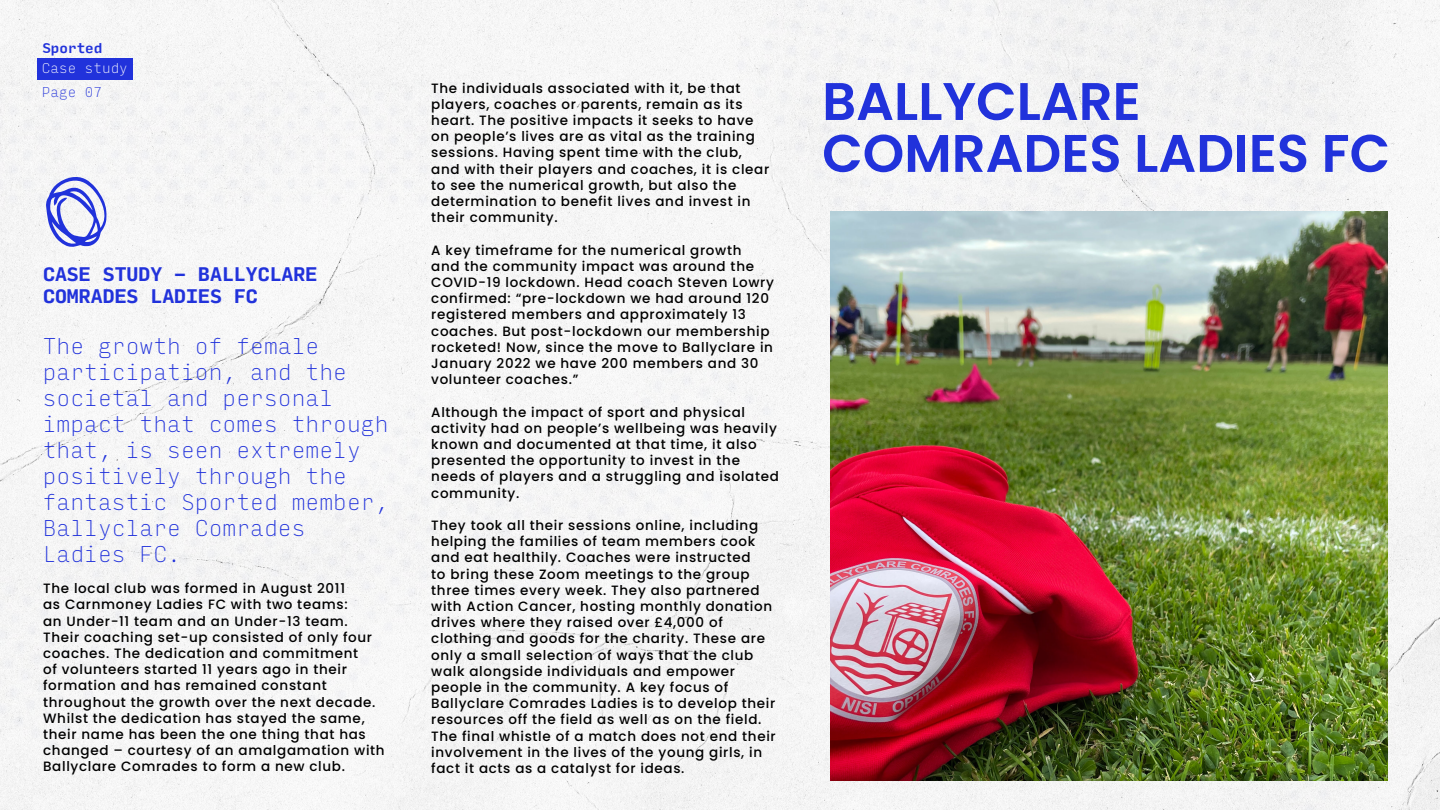
<style>
.page{position:relative;width:1440px;height:810px;background:#f5f5f6}
.page>*{position:absolute;margin:0;border:0;box-sizing:border-box;transform-origin:0 0}
.t1{font:600 52.8px/51.9px "Poppins";color:#2132db}
.t2{font:100 21.75px/26.1px "Input Mono";color:#2132db}
.t3{font:700 18.75px/22.5px "Input Mono";color:#2132db}
.t4{font:500 13.5px/16.2px "Poppins";letter-spacing:.05em;color:#000}
.t5{font:100 13.5px "Input Mono";color:#fff}
.t6{font:500 13.5px "Input Mono";color:#2132db}
.t7{font:100 13.5px "Input Mono";color:#2132db}
</style>
<div class="page">
<svg style="left:46px;top:177px;width:61px;height:70px"></svg>
<img style="left:830px;top:212px;width:558px;height:569px">
<div style="left:37px;top:58px;width:96px;height:22px;background:#2132db"></div>
<p class="t6" style="left:42px;top:36px;width:62px">Sported</p>
<p class="t5" style="left:42px;top:56px;width:87px">Case study</p>
<p class="t7" style="left:42px;top:79px;width:62px">Page 07</p>
<h3 class="t3" style="left:43px;top:261px;width:276px">CASE STUDY - BALLYCLARE<br>COMRADES LADIES FC</h3>
<h2 class="t2" style="left:43px;top:331px;width:347px">The growth of female participation, and the societal and personal impact that comes through that, is seen extremely positively through the fantastic Sported member,<br>Ballyclare Comrades<br>Ladies FC.</h2>
<p class="t4" style="left:43px;top:580px;width:343px">The local club was formed in August 2011<br>as Carnmoney Ladies FC with two teams:<br>an Under-11 team and an Under-13 team.<br>Their coaching set-up consisted of only four coaches. The dedication and commitment<br>of volunteers started 11 years ago in their formation and has remained constant throughout the growth over the next decade.<br>Whilst the dedication has stayed the same, their name has been the one thing that has changed – courtesy of an amalgamation with Ballyclare Comrades to form a new club.</p>
<p class="t4" style="left:431px;top:80px;width:340px">The individuals associated with it, be that players, coaches or parents, remain as its heart. The positive impacts it seeks to have on people’s lives are as vital as the training sessions. Having spent time with the club, and with their players and coaches, it is clear to see the numerical growth, but also the determination to benefit lives and invest in their community.</p>
<p class="t4" style="left:431px;top:242px;width:344px">A key timeframe for the numerical growth<br>and the community impact was around the COVID-19 lockdown. Head coach Steven Lowry confirmed: “pre-lockdown we had around 120 registered members and approximately 13 coaches. But post-lockdown our membership rocketed! Now, since the move to Ballyclare in January 2022 we have 200 members and 30 volunteer coaches.”</p>
<p class="t4" style="left:431px;top:404px;width:349px">Although the impact of sport and physical activity had on people’s wellbeing was heavily known and documented at that time, it also presented the opportunity to invest in the needs of players and a struggling and isolated community.</p>
<p class="t4" style="left:431px;top:517px;width:346px">They took all their sessions online, including helping the families of team members cook and eat healthily. Coaches were instructed<br>to bring these Zoom meetings to the group three times every week. They also partnered with Action Cancer, hosting monthly donation drives where they raised over £4,000 of clothing and goods for the charity. These are only a small selection of ways that the club walk alongside individuals and empower people in the community. A key focus of Ballyclare Comrades Ladies is to develop their resources off the field as well as on the field.<br>The final whistle of a match does not end their involvement in the lives of the young girls, in fact it acts as a catalyst for ideas.</p>
<h1 class="t1" style="left:822px;top:76px;width:570px">BALLYCLARE<br>COMRADES LADIES FC</h1>
</div>
